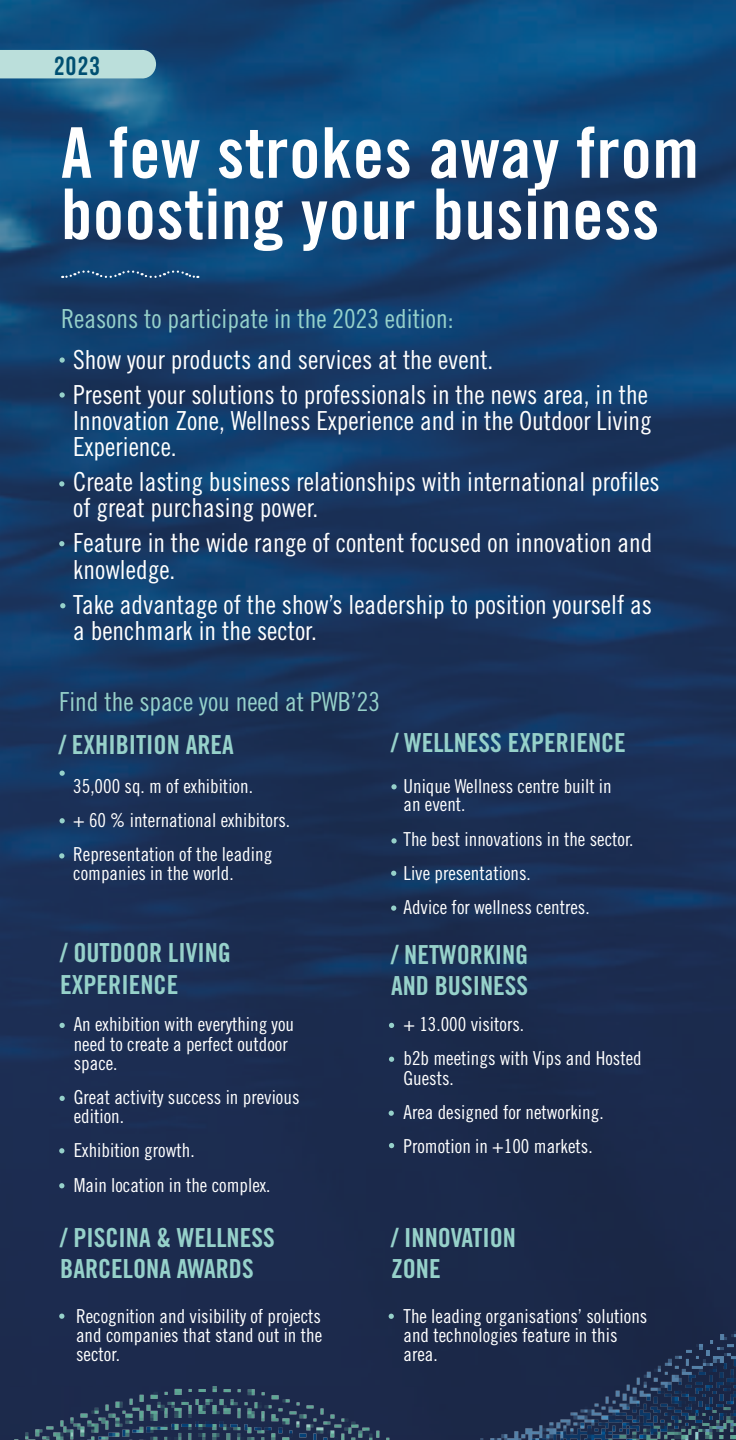
<style>
.page{position:relative;width:736px;height:1440px;background:#fff}
.page>*{position:absolute;margin:0;border:0;box-sizing:border-box;transform-origin:0 0}
.t1{font:70px/61.2px "Trade Gothic LT Std Bd Cn 20";letter-spacing:.01em;color:#fff}
.t2{font:26.25px/26.2px "Trade Gothic Cond Eighteen";color:#fff}
.t3{font:26.25px/31.5px "Trade Gothic LT Std Bd Cn 20";color:#96d1ca}
.t4{font:26.25px "Trade Gothic Cond Eighteen";color:#96d1ca}
.t5{font:700 26.25px "Bebas Neue";color:#004f71}
.t6{font:19.25px/34.1px "Trade Gothic Cond Eighteen";color:#fff}
</style>
<div class="page">
<img style="left:0;top:0;width:735px;height:1246px">
<div style="left:0;top:50px;width:156px;height:28px;background:#bbdfdb"></div>
<svg style="left:62px;top:271px;width:136px;height:8px"></svg>
<svg style="left:59px;top:770px;width:6px;height:6px"></svg>
<svg style="left:59px;top:818px;width:6px;height:5px"></svg>
<svg style="left:59px;top:853px;width:5px;height:5px"></svg>
<svg style="left:59px;top:1022px;width:6px;height:6px"></svg>
<svg style="left:59px;top:1095px;width:6px;height:6px"></svg>
<svg style="left:59px;top:1148px;width:5px;height:5px"></svg>
<svg style="left:391px;top:784px;width:5px;height:5px"></svg>
<svg style="left:391px;top:838px;width:5px;height:5px"></svg>
<svg style="left:391px;top:870px;width:5px;height:6px"></svg>
<svg style="left:391px;top:905px;width:5px;height:5px"></svg>
<svg style="left:389px;top:1022px;width:5px;height:6px"></svg>
<svg style="left:389px;top:1056px;width:5px;height:6px"></svg>
<svg style="left:388px;top:1110px;width:5px;height:5px"></svg>
<svg style="left:389px;top:1143px;width:5px;height:5px"></svg>
<svg style="left:59px;top:1183px;width:5px;height:5px"></svg>
<img style="left:0;top:1246px;width:735px;height:194px">
<svg style="left:60px;top:603px;width:5px;height:5px"></svg>
<svg style="left:59px;top:541px;width:5px;height:5px"></svg>
<svg style="left:59px;top:481px;width:5px;height:5px"></svg>
<svg style="left:59px;top:392px;width:6px;height:5px"></svg>
<svg style="left:59px;top:357px;width:6px;height:6px"></svg>
<svg style="left:732px;top:1434px;width:4px;height:6px"></svg>
<h2 class="t5" style="left:54px;top:51px;width:47px">2023</h2>
<h1 class="t1" style="left:61px;top:122px;width:639px">A few strokes away from boosting your business</h1>
<h2 class="t4" style="left:61px;top:303px;width:394px">Reasons to participate in the 2023 edition:</h2>
<h2 class="t2" style="left:73px;top:341px;width:576px;line-height:35px">Show your products and services at the event.<br>Present your solutions to professionals in the news area, in the</h2>
<h2 class="t2" style="left:73px;top:407px;width:580px">Innovation Zone, Wellness Experience and in the Outdoor Living<br>Experience.</h2>
<h2 class="t2" style="left:73px;top:468px;width:587px">Create lasting business relationships with international profiles of great purchasing power.</h2>
<h2 class="t2" style="left:73px;top:529px;width:580px">Feature in the wide range of content focused on innovation and knowledge.</h2>
<h2 class="t2" style="left:73px;top:591px;width:580px">Take advantage of the show’s leadership to position yourself as a benchmark in the sector.</h2>
<h2 class="t4" style="left:59px;top:686px;width:322px">Find the space you need at PWB’23</h2>
<h2 class="t3" style="left:59px;top:729px;width:176px">/ EXHIBITION AREA</h2>
<h2 class="t3" style="left:391px;top:727px;width:236px">/ WELLNESS EXPERIENCE</h2>
<p class="t6" style="left:73px;top:769px;width:218px">35,000 sq. m of exhibition.<br>+ 60 % international exhibitors.<br>Representation of the leading</p>
<p class="t6" style="left:73px;top:855px;width:162px">companies in the world.</p>
<p class="t6" style="left:403px;top:777px;width:210px;line-height:18.4px">Unique Wellness centre built in an event.</p>
<p class="t6" style="left:403px;top:821px;width:231px">The best innovations in the sector.<br>Live presentations.<br>Advice for wellness centres.</p>
<h2 class="t3" style="left:60px;top:937px;width:172px">/ OUTDOOR LIVING<br>EXPERIENCE</h2>
<h2 class="t3" style="left:391px;top:938px;width:139px">/ NETWORKING<br>AND BUSINESS</h2>
<p class="t6" style="left:74px;top:1014px;width:222px;line-height:19.2px">An exhibition with everything you need to create a perfect outdoor space.</p>
<p class="t6" style="left:74px;top:1087px;width:227px;line-height:19.2px">Great activity success in previous edition.</p>
<p class="t6" style="left:74px;top:1133px;width:198px">Exhibition growth.<br>Main location in the complex.</p>
<h2 class="t3" style="left:60px;top:1221px;width:216px">/ PISCINA &amp; WELLNESS<br>BARCELONA AWARDS</h2>
<p class="t6" style="left:76px;top:1306px;width:247px;line-height:19.2px;text-align:justify">Recognition and visibility of projects and companies that stand out in the sector.</p>
<p class="t6" style="left:403px;top:1007px;width:240px">+ 13.000 visitors.<br>b2b meetings with Vips and Hosted</p>
<p class="t6" style="left:403px;top:1060px;width:201px">Guests.<br>Area designed for networking.<br>Promotion in +100 markets.</p>
<h2 class="t3" style="left:391px;top:1221px;width:126px">/ INNOVATION<br>ZONE</h2>
<p class="t6" style="left:403px;top:1306px;width:245px;line-height:19.2px">The leading organisations’ solutions and technologies feature in this area.</p>
</div>
